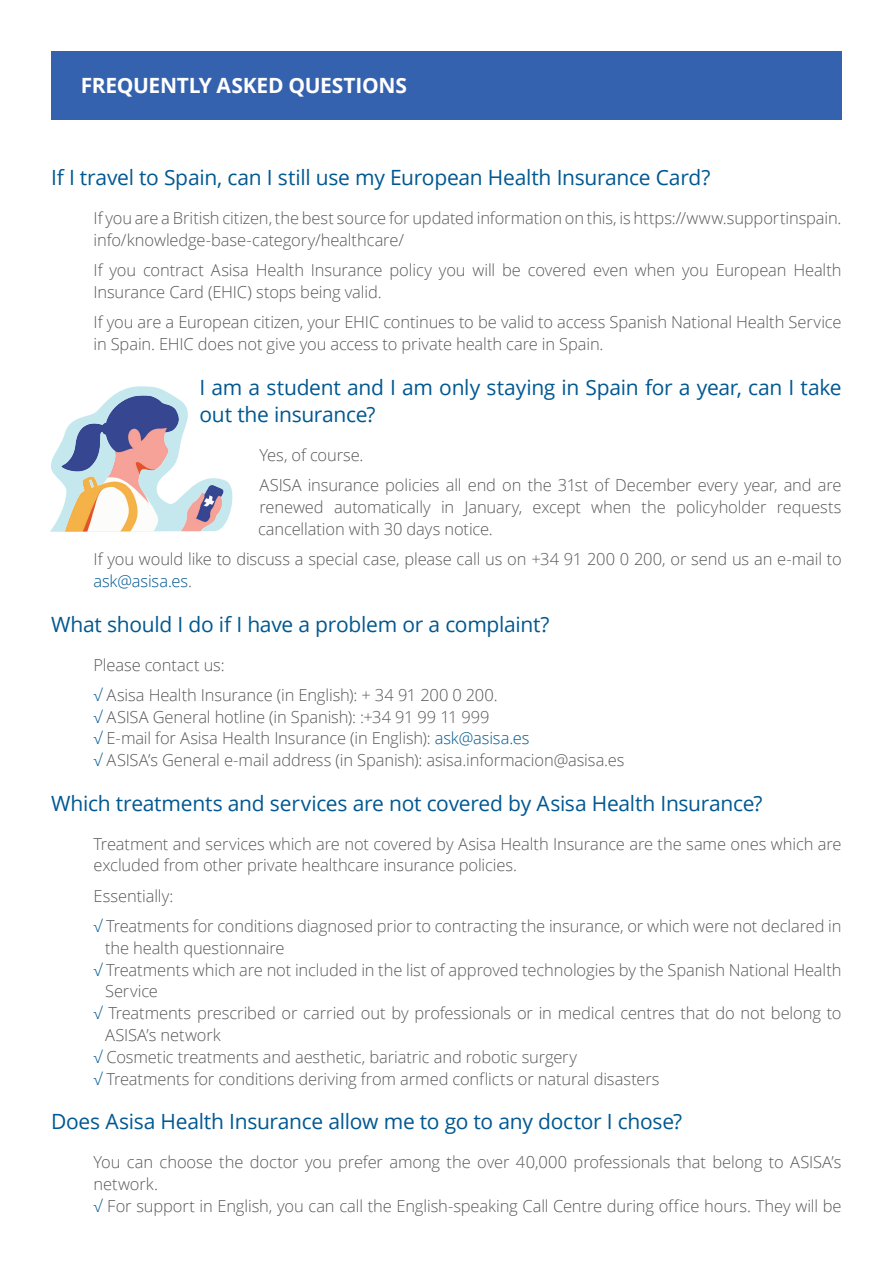
<style>
.page{position:relative;width:893px;height:1263px;background:#fff}
.page>*{position:absolute;margin:0;border:0;box-sizing:border-box;transform-origin:0 0}
.t1{font:21px/27.8px "Open Sans";letter-spacing:-.015em;color:#015891}
.t2{font:700 21px "Open Sans";letter-spacing:-.015em;color:#fff}
.t3{font:300 16.5px/21.8px "Open Sans";letter-spacing:-.005em;color:#57585a}
.s1{color:#015891}
</style>
<div class="page">
<div style="left:51px;top:51px;width:791px;height:68px;background:#3562ae"></div>
<svg style="left:50px;top:386px;width:183px;height:146px"></svg>
<img style="left:55px;top:396px;width:169px;height:136px">
<p class="t2" style="left:81px;top:70px;width:328px">FREQUENTLY ASKED QUESTIONS</p>
<p class="t1" style="left:51px;top:163px;width:661px">If I travel to Spain, can I still use my European Health Insurance Card?</p>
<p class="t3" style="left:94px;top:207px;width:749px">If you are a British citizen, the best source for updated information on this, is https://www.supportinspain. info/knowledge-base-category/healthcare/</p>
<p class="t3" style="left:94px;top:259px;width:750px">If you contract Asisa Health Insurance policy you will be covered even when you European Health<br>Insurance Card (EHIC) stops being valid.</p>
<p class="t3" style="left:94px;top:311px;width:749px">If you are a European citizen, your EHIC continues to be valid to access Spanish National Health Service in Spain. EHIC does not give you access to private health care in Spain.</p>
<p class="t1" style="left:200px;top:372px;width:644px">I am a student and I am only staying in Spain for a year, can I take out the insurance?</p>
<p class="t3" style="left:260px;top:439px;width:584px;line-height:30.3px">Yes, of course.<br>ASISA insurance policies all end on the 31st of December every year, and are</p>
<p class="t3" style="left:258px;top:496px;width:585px">renewed automatically in January, except when the policyholder requests cancellation with 30 days notice.</p>
<p class="t3" style="left:94px;top:548px;width:750px">If you would like to discuss a special case, please call us on +34 91 200 0 200, or send us an e-mail to <span class="s1">ask@asisa.es</span>.</p>
<p class="t1" style="left:51px;top:610px;width:500px">What should I do if I have a problem or a complaint?</p>
<p class="t3" style="left:94px;top:649px;width:406px;line-height:30.3px">Please contact us:<br><span class="s1">√</span> Asisa Health Insurance (in English): + 34 91 200 0 200.</p>
<p class="t3" style="left:94px;top:705px;width:532px"><span class="s1">√</span> ASISA General hotline (in Spanish): :+34 91 99 11 999<br><span class="s1">√</span> E-mail for Asisa Health Insurance (in English): <span class="s1">ask@asisa.es<br>√</span> ASISA’s General e-mail address (in Spanish): asisa.informacion@asisa.es</p>
<p class="t1" style="left:51px;top:789px;width:713px">Which treatments and services are not covered by Asisa Health Insurance?</p>
<p class="t3" style="left:94px;top:832px;width:750px">Treatment and services which are not covered by Asisa Health Insurance are the same ones which are excluded from other private healthcare insurance policies.</p>
<p class="t3" style="left:94px;top:880px;width:749px;line-height:30.3px">Essentially:<br><span class="s1">√</span> Treatments for conditions diagnosed prior to contracting the insurance, or which were not declared in</p>
<p class="t3" style="left:105px;top:936px;width:181px">the health questionnaire</p>
<p class="t3" style="left:94px;top:958px;width:749px"><span class="s1">√</span> Treatments which are not included in the list of approved technologies by the Spanish National Health</p>
<p class="t3" style="left:105px;top:980px;width:54px">Service</p>
<p class="t3" style="left:94px;top:1002px;width:749px"><span class="s1">√</span> Treatments prescribed or carried out by professionals or in medical centres that do not belong to</p>
<p class="t3" style="left:105px;top:1023px;width:117px">ASISA’s network</p>
<p class="t3" style="left:94px;top:1045px;width:485px"><span class="s1">√</span> Cosmetic treatments and aesthetic, bariatric and robotic surgery</p>
<p class="t3" style="left:94px;top:1067px;width:568px"><span class="s1">√</span> Treatments for conditions deriving from armed conflicts or natural disasters</p>
<p class="t1" style="left:51px;top:1107px;width:633px">Does Asisa Health Insurance allow me to go to any doctor I chose?</p>
<p class="t3" style="left:94px;top:1151px;width:750px">You can choose the doctor you prefer among the over 40,000 professionals that belong to ASISA’s network.<br><span class="s1">√</span> For support in English, you can call the English-speaking Call Centre during office hours. They will be</p>
</div>
